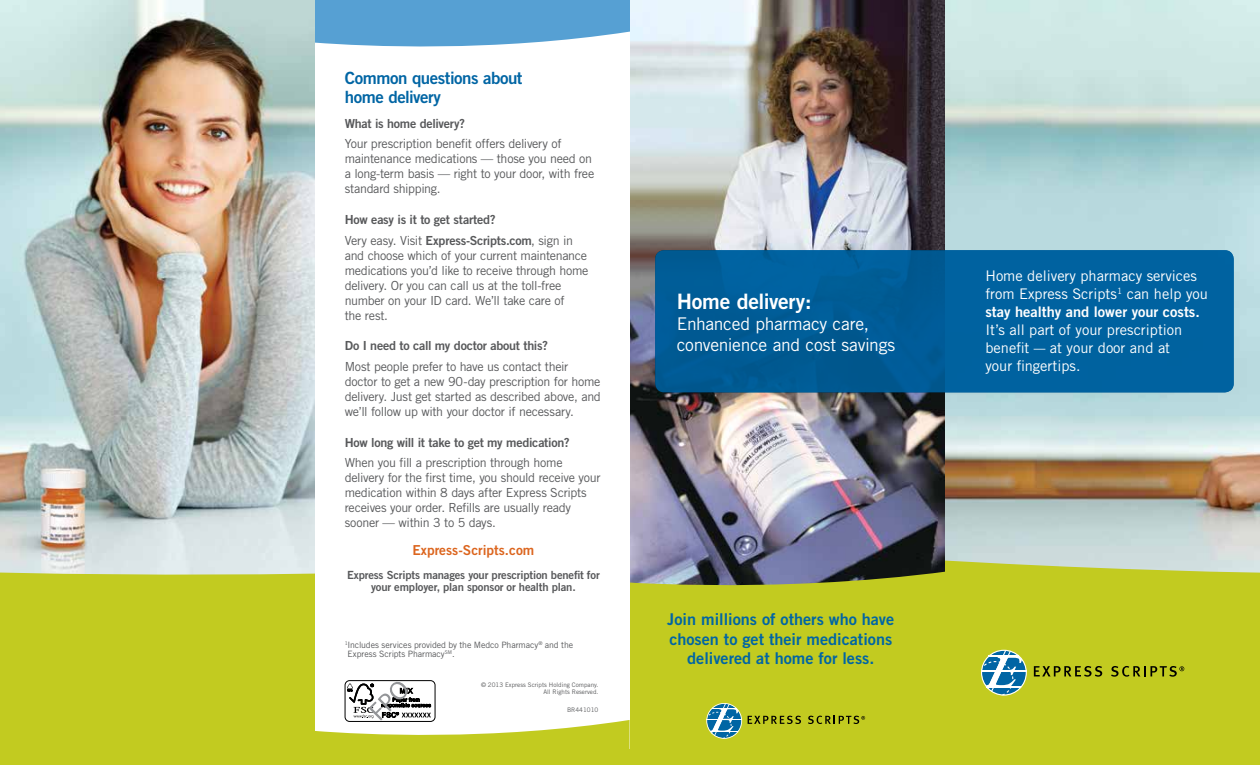
<style>
.page{position:relative;width:1260px;height:765px;background:#fff}
.page>*{position:absolute;margin:0;border:0;box-sizing:border-box;transform-origin:0 0}
.t1{font:21.25px "Trade Gothic Bold Two";letter-spacing:-.015em;color:#fff}
.t2{font:17.5px/21px "Trade Gothic";letter-spacing:-.02em;color:#fff}
.t3{font:16.88px/18.8px "Trade Gothic Bold Two";letter-spacing:-.025em;color:#0065a4}
.t4{font:16.25px/19.5px "Trade Gothic Bold Two";color:#0065a4;text-align:center}
.t5{font:14.62px/18px "Trade Gothic";color:#fff}
.t6{font:14.62px "Trade Gothic Bold Two";color:#fff}
.t7{font:13.75px "Trade Gothic Bold Two";color:#dc651e}
.t8{font:12.5px/15px "Trade Gothic";letter-spacing:-.025em;color:#58595b}
.t9{font:12.5px "Trade Gothic Bold Two";letter-spacing:-.02em;color:#58595b}
.t10{font:11.25px/12.5px "Trade Gothic Bold Two";letter-spacing:-.015em;color:#58595b;text-align:center}
.t11{font:8.75px/8.8px "Trade Gothic";letter-spacing:-.01em;color:#58595b}
.t12{font:6.25px/7.5px "Trade Gothic";color:#58595b;text-align:right}
.s1{font-family:"Trade Gothic Bold Two"}
</style>
<div class="page">
<img style="left:630px;top:0;width:315px;height:571px">
<div style="left:630px;top:571px;width:315px;height:194px;background:#c2cb20"></div>
<svg style="left:748px;top:716px;width:53px;height:8px"></svg>
<svg style="left:808px;top:716px;width:57px;height:8px"></svg>
<svg style="left:706px;top:703px;width:36px;height:36px"></svg>
<div style="left:345px;top:680px;width:90px;height:42px;border:1px solid #000;border-radius:5px"></div>
<svg style="left:315px;top:681px;width:315px;height:84px"></svg>
<svg style="left:315px;top:0;width:315px;height:47px;background:#64a8d6"></svg>
<img style="left:0;top:0;width:315px;height:514px">
<svg style="left:0;top:514px;width:315px;height:251px;background:#c7cf4d"></svg>
<img style="left:945px;top:0;width:315px;height:514px">
<svg style="left:945px;top:514px;width:315px;height:251px;background:#c3cd48"></svg>
<svg style="left:1034px;top:666px;width:68px;height:11px"></svg>
<svg style="left:1111px;top:666px;width:73px;height:11px"></svg>
<svg style="left:981px;top:650px;width:46px;height:46px"></svg>
<div style="left:655px;top:250px;width:579px;height:142px;background:linear-gradient(to right,#005a94,#0063a2);border-radius:9px"></div>
<h3 class="t3" style="left:345px;top:68px;width:179px">Common questions about home delivery</h3>
<p class="t9" style="left:345px;top:115px;width:122px">What is home delivery?</p>
<p class="t8" style="left:345px;top:136px;width:251px">Your prescription benefit offers delivery of maintenance medications — those you need on a long-term basis — right to your door, with free standard shipping.</p>
<p class="t9" style="left:345px;top:212px;width:152px">How easy is it to get started?</p>
<p class="t8" style="left:345px;top:233px;width:245px">Very easy. Visit <span class="s1">Express-Scripts.com</span>, sign in and choose which of your current maintenance medications you’d like to receive through home delivery. Or you can call us at the toll-free number on your ID card. We’ll take care of<br>the rest.</p>
<p class="t9" style="left:345px;top:338px;width:205px">Do I need to call my doctor about this?</p>
<p class="t8" style="left:345px;top:359px;width:258px">Most people prefer to have us contact their doctor to get a new 90-day prescription for home delivery. Just get started as described above, and we’ll follow up with your doctor if necessary.</p>
<p class="t9" style="left:345px;top:435px;width:227px">How long will it take to get my medication?</p>
<p class="t8" style="left:345px;top:455px;width:257px">When you fill a prescription through home delivery for the first time, you should receive your medication within 8 days after Express Scripts receives your order. Refills are usually ready sooner — within 3 to 5 days.</p>
<p class="t7" style="left:413px;top:542px;width:123px">Express-Scripts.com</p>
<p class="t10" style="left:347px;top:568px;width:254px">Express Scripts manages your prescription benefit for your employer, plan sponsor or health plan.</p>
<p class="t11" style="left:347px;top:640px;width:227px;text-indent:-3px"><sup>1</sup>Includes services provided by the Medco Pharmacy<sup>®</sup> and the<br>Express Scripts Pharmacy<sup>SM</sup>.</p>
<p class="t12" style="left:481px;top:681px;width:119px">© 2013 Express Scripts Holding Company.<br>All Rights Reserved.</p>
<p class="t12" style="left:567px;top:706px;width:33px">BR441010</p>
<h1 class="t1" style="left:677px;top:288px;width:136px">Home delivery:</h1>
<h2 class="t2" style="left:677px;top:313px;width:220px">Enhanced pharmacy care, convenience and cost savings</h2>
<h3 class="t4" style="left:667px;top:610px;width:229px">Join millions of others who have chosen to get their medications delivered at home for less.</h3>
<p class="t5" style="left:985px;top:267px;width:224px">Home delivery pharmacy services from Express Scripts<sup>1</sup> can help you</p>
<p class="t6" style="left:985px;top:303px;width:216px">stay healthy and lower your costs.</p>
<p class="t5" style="left:985px;top:321px;width:198px">It’s all part of your prescription benefit — at your door and at your fingertips.</p>
</div>
